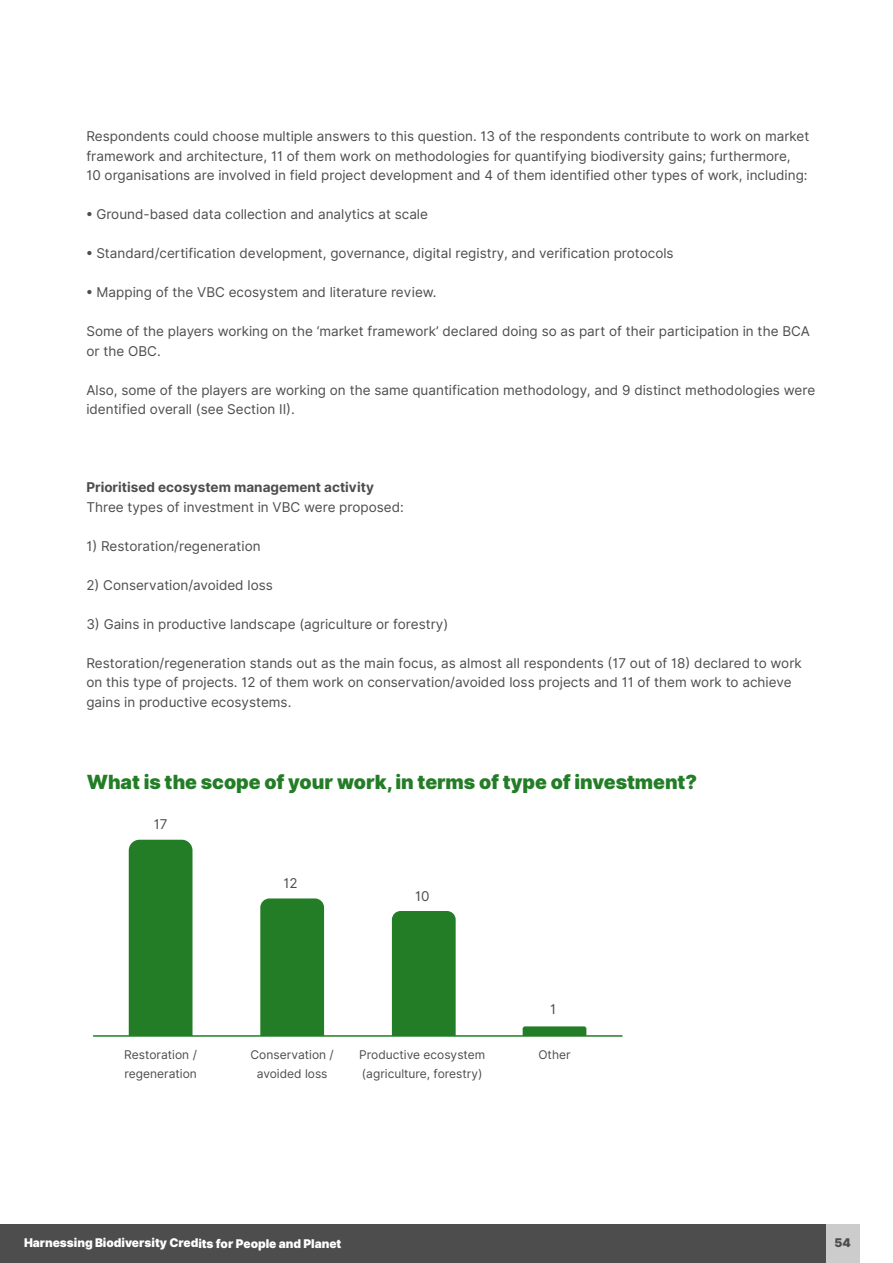
<style>
.page{position:relative;width:893px;height:1263px;background:#fff}
.page>*{position:absolute;margin:0;border:0;box-sizing:border-box;transform-origin:0 0}
.t1{font:900 19.5px "Inter";letter-spacing:-.005em;color:#237d26}
.t2{font:13.5px/19.5px "Inter";color:#4d4d4d}
.t3{font:700 13.5px "Inter";color:#4d4d4d}
.t4{font:12px/19.5px "Inter";color:#4d4d4d}
.t5{font:900 12px "Inter";letter-spacing:-.005em;color:#fff}
.t6{font:900 12px "Inter";color:#4d4d4d}
</style>
<div class="page">
<div style="left:0;top:1225px;width:859px;height:38px;background:#4d4d4d"></div>
<div style="left:826px;top:1225px;width:33px;height:38px;background:#ccc"></div>
<hr style="left:94px;top:1035px;width:528px;height:2px;background:#237d26">
<div style="left:129px;top:840px;width:63px;height:195px;background:#237d26"></div>
<div style="left:260px;top:898px;width:64px;height:138px;background:#237d26"></div>
<div style="left:392px;top:911px;width:64px;height:125px;background:#237d26"></div>
<svg style="left:523px;top:1026px;width:63px;height:9px"></svg>
<p class="t2" style="left:86px;top:127px;width:724px">Respondents could choose multiple answers to this question. 13 of the respondents contribute to work on market framework and architecture, 11 of them work on methodologies for quantifying biodiversity gains; furthermore,<br>10 organisations are involved in field project development and 4 of them identified other types of work, including:</p>
<p class="t2" style="left:96px;top:205px;width:333px">Ground-based data collection and analytics at scale</p>
<p class="t2" style="left:96px;top:244px;width:579px">Standard/certification development, governance, digital registry, and verification protocols</p>
<p class="t2" style="left:96px;top:283px;width:342px">Mapping of the VBC ecosystem and literature review.</p>
<p class="t2" style="left:86px;top:322px;width:725px">Some of the players working on the ‘market framework’ declared doing so as part of their participation in the BCA or the OBC.</p>
<p class="t2" style="left:86px;top:380px;width:730px">Also, some of the players are working on the same quantification methodology, and 9 distinct methodologies were identified overall (see Section II).</p>
<p class="t3" style="left:86px;top:477px;width:289px">Prioritised ecosystem management activity</p>
<p class="t2" style="left:86px;top:497px;width:319px">Three types of investment in VBC were proposed:</p>
<p class="t2" style="left:86px;top:536px;width:176px">1) Restoration/regeneration</p>
<p class="t2" style="left:86px;top:575px;width:188px">2) Conservation/avoided loss</p>
<p class="t2" style="left:86px;top:614px;width:363px">3) Gains in productive landscape (agriculture or forestry)</p>
<p class="t2" style="left:86px;top:653px;width:717px">Restoration/regeneration stands out as the main focus, as almost all respondents (17 out of 18) declared to work on this type of projects. 12 of them work on conservation/avoided loss projects and 11 of them work to achieve gains in productive ecosystems.</p>
<h1 class="t1" style="left:87px;top:767px;width:612px">What is the scope of your work, in terms of type of investment?</h1>
<p class="t2" style="left:154px;top:815px;width:15px">17</p>
<p class="t4" style="left:124px;top:1045px;width:74px">Restoration / regeneration</p>
<p class="t2" style="left:284px;top:873px;width:16px">12</p>
<p class="t2" style="left:415px;top:886px;width:16px">10</p>
<p class="t2" style="left:550px;top:999px;width:7px">1</p>
<p class="t4" style="left:251px;top:1045px;width:85px;text-align:center">Conservation / avoided loss</p>
<p class="t4" style="left:359px;top:1045px;width:128px">Productive ecosystem (agriculture, forestry)</p>
<p class="t4" style="left:538px;top:1045px;width:34px">Other</p>
<p class="t5" style="left:24px;top:1234px;width:319px">Harnessing Biodiversity Credits for People and Planet</p>
<p class="t6" style="left:834px;top:1233px;width:18px">54</p>
</div>
